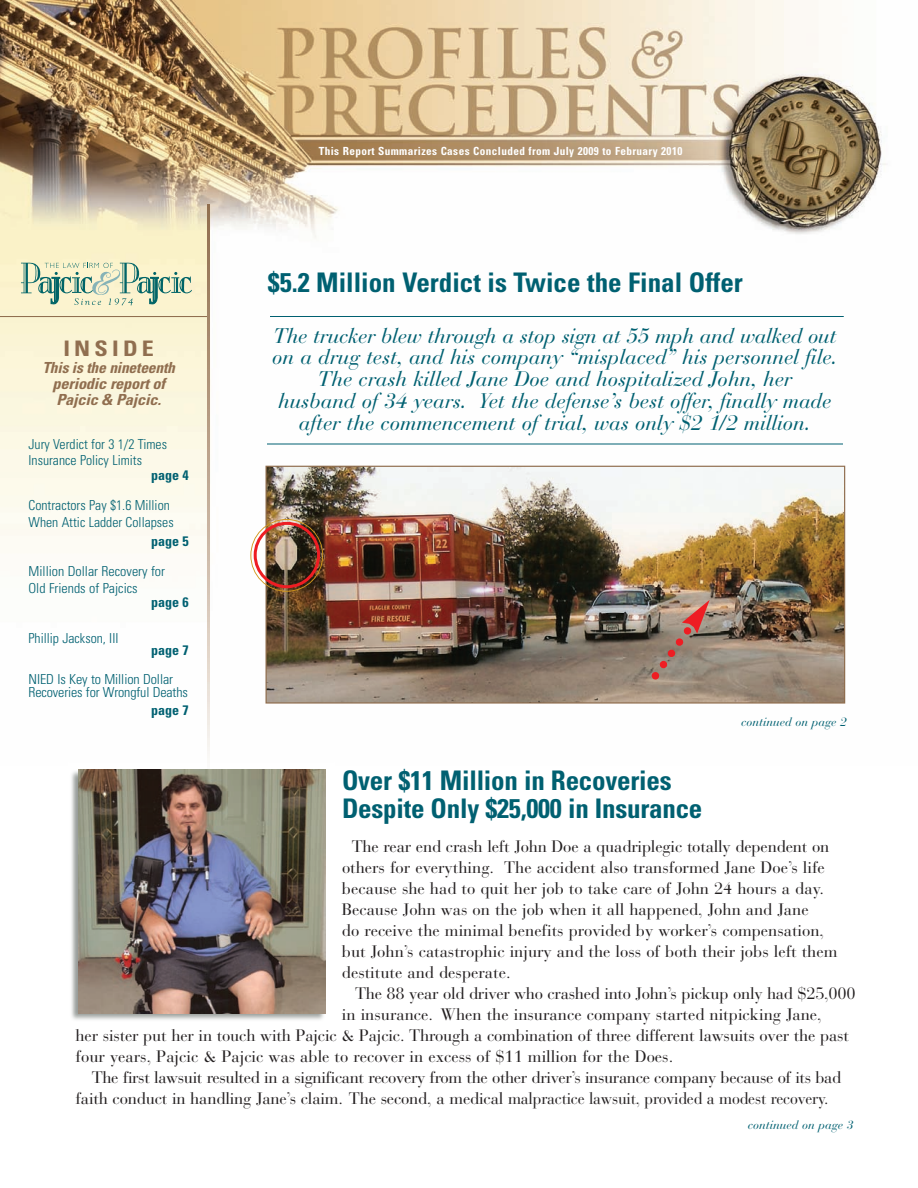
<style>
.page{position:relative;width:918px;height:1188px;background:#fff}
.page>*{position:absolute;margin:0;border:0;box-sizing:border-box;transform-origin:0 0}
.t1{font:700 condensed 27px/28px "Univers";letter-spacing:-.01em;color:#006071}
.t2{font:700 condensed 21.45px "Univers";letter-spacing:.175em;color:#906e4f;scale:1.12 1}
.t3{font:italic 21px/21.8px "Bauer Bodoni";letter-spacing:-.005em;color:#006071;text-align:center}
.t4{font:16.5px/21px "Bauer Bodoni";color:#231f20}
.t5{font:16.5px "Bauer Bodoni";letter-spacing:-.02em;color:#231f20}
.t6{font:italic 700 condensed 15.3px/16px "Univers";letter-spacing:-.015em;color:#906e4f;text-align:center}
.t7{font:300 condensed 13.8px/16.5px "Univers";color:#006071}
.t8{font:700 condensed 13.8px "Univers";color:#006071}
.t9{font:italic 12px "Bauer Bodoni";color:#006071}
.t10{font:700 condensed 11.25px "Univers";letter-spacing:.035em;color:#fff}
</style>
<div class="page">
<img style="left:0;top:0;width:887px;height:756px">
<img style="left:71px;top:769px;width:255px;height:251px">
<svg style="left:21px;top:263px;width:171px;height:43px;background:#c9d6b9"></svg>
<hr style="left:0;top:316px;width:208px;height:1px;background:#906e4f">
<svg style="left:208px;top:205px;width:2px;height:551px"></svg>
<img style="left:79px;top:769px;width:247px;height:244px">
<img style="left:267px;top:468px;width:576px;height:234px">
<div style="left:265px;top:466px;width:580px;height:238px;border:1px solid #906e4f"></div>
<hr style="left:270px;top:316px;width:574px;height:1px;background:#006071">
<hr style="left:267px;top:444px;width:576px;height:1px;background:#006071">
<img style="left:250px;top:519px;width:73px;height:73px">
<svg style="left:645px;top:600px;width:65px;height:86px;background:#9d7e71"></svg>
<h2 class="t2" style="left:63px;top:340px;width:82px">INSIDE</h2>
<p class="t6" style="left:42px;top:361px;width:134px">This is the nineteenth periodic report of<br>Pajcic &amp; Pajcic.</p>
<p class="t7" style="left:29px;top:437px;width:140px">Jury Verdict for 3 1/2 Times<br>Insurance Policy Limits</p>
<p class="t8" style="left:151px;top:470px;width:39px">page 4</p>
<p class="t7" style="left:29px;top:499px;width:147px">Contractors Pay $1.6 Million<br>When Attic Ladder Collapses</p>
<p class="t8" style="left:151px;top:536px;width:39px">page 5</p>
<p class="t7" style="left:29px;top:565px;width:138px">Million Dollar Recovery for<br>Old Friends of Pajcics</p>
<p class="t8" style="left:151px;top:597px;width:39px">page 6</p>
<p class="t7" style="left:29px;top:631px;width:91px">Phillip Jackson, III</p>
<p class="t8" style="left:151px;top:645px;width:39px">page 7</p>
<p class="t7" style="left:29px;top:673px;width:161px;line-height:13.5px">NIED Is Key to Million Dollar<br>Recoveries for Wrongful Deaths</p>
<p class="t8" style="left:151px;top:705px;width:39px">page 7</p>
<p class="t10" style="left:319px;top:147px;width:365px">This Report Summarizes Cases Concluded from July 2009 to February 2010</p>
<h1 class="t1" style="left:268px;top:271px;width:477px">$5.2 Million Verdict is Twice the Final Offer</h1>
<p class="t3" style="left:272px;top:327px;width:567px">The trucker blew through a stop sign at 55 mph and walked out on a drug test, and his company “misplaced” his personnel file.<br>The crash killed Jane Doe and hospitalized John, her<br>husband of 34 years. Yet the defense’s best offer, finally made after the commencement of trial, was only $2 1/2 million.</p>
<p class="t9" style="left:741px;top:717px;width:107px">continued on page 2</p>
<h1 class="t1" style="left:342px;top:768px;width:362px">Over $11 Million in Recoveries<br>Despite Only $25,000 in Insurance</h1>
<p class="t4" style="left:342px;top:838px;width:497px;text-indent:10px">The rear end crash left John Doe a quadriplegic totally dependent on others for everything. The accident also transformed Jane Doe’s life because she had to quit her job to take care of John 24 hours a day.<br>Because John was on the job when it all happened, John and Jane<br>do receive the minimal benefits provided by worker’s compensation, but John’s catastrophic injury and the loss of both their jobs left them destitute and desperate.</p>
<p class="t4" style="left:355px;top:985px;width:502px">The 88 year old driver who crashed into John’s pickup only had $25,000</p>
<p class="t4" style="left:342px;top:1006px;width:482px">in insurance. When the insurance company started nitpicking Jane,</p>
<p class="t4" style="left:76px;top:1027px;width:775px">her sister put her in touch with Pajcic &amp; Pajcic. Through a combination of three different lawsuits over the past</p>
<p class="t4" style="left:76px;top:1048px;width:599px">four years, Pajcic &amp; Pajcic was able to recover in excess of $11 million for the Does.</p>
<p class="t5" style="left:92px;top:1072px;width:751px">The first lawsuit resulted in a significant recovery from the other driver’s insurance company because of its bad</p>
<p class="t4" style="left:76px;top:1090px;width:755px">faith conduct in handling Jane’s claim. The second, a medical malpractice lawsuit, provided a modest recovery.</p>
<p class="t9" style="left:748px;top:1121px;width:107px">continued on page 3</p>
</div>
